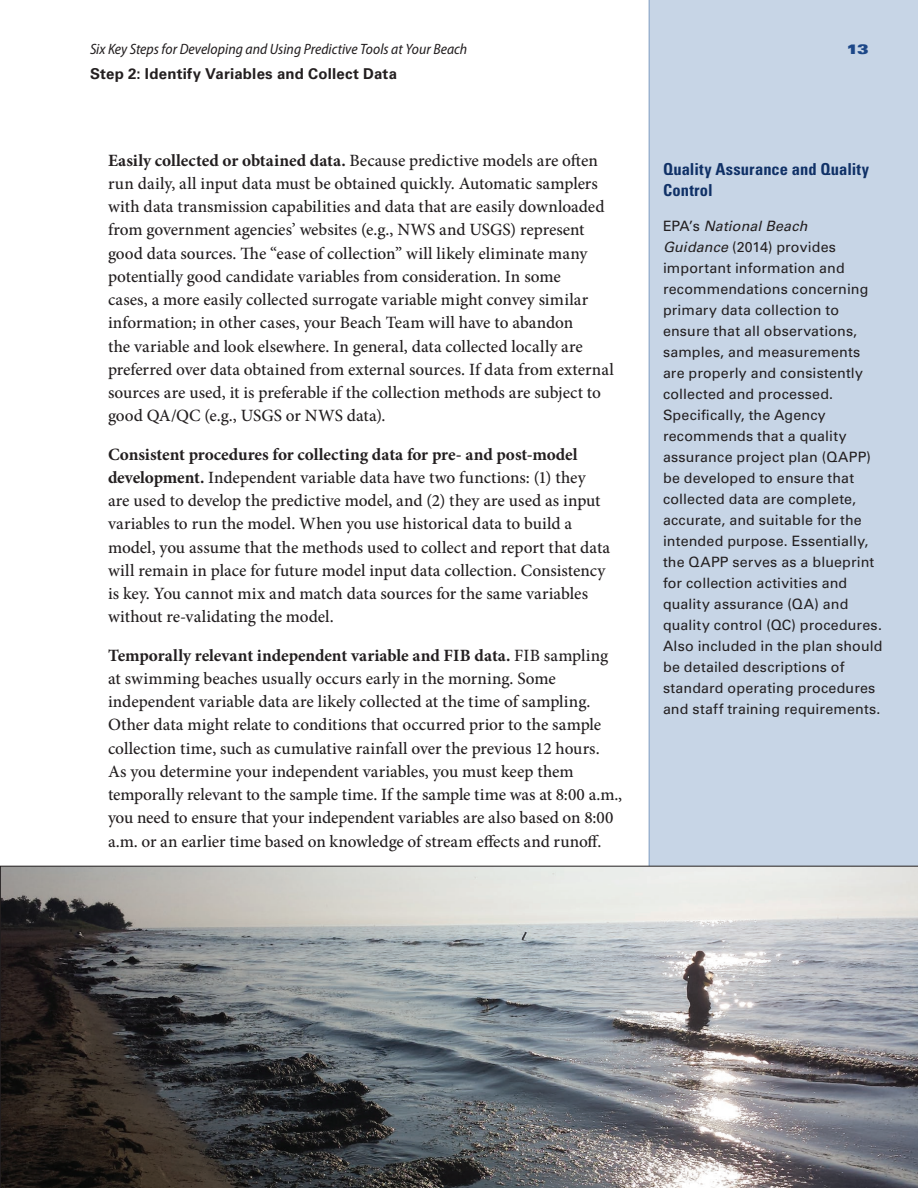
<style>
.page{position:relative;width:918px;height:1188px;background:#fff}
.page>*{position:absolute;margin:0;border:0;box-sizing:border-box;transform-origin:0 0}
.t1{font:500 17.25px/23.2px "Minion Pro";color:#231f20}
.t2{font:700 condensed 16.5px/21px "Univers LT Std";letter-spacing:.005em;color:#103167}
.t3{font:italic semi-condensed 15px "Myriad Pro";color:#231f20}
.t4{font:700 15px "Univers LT Std";letter-spacing:.015em;color:#231f20}
.t5{font:14.25px/21px "Univers LT Std";letter-spacing:.01em;color:#231f20}
.t6{font:13.5px "Univers LT Std X Black Ex";color:#1c4788}
.s1{font-weight:700}
.s2{font-style:italic}
</style>
<div class="page">
<div style="left:648px;top:0;width:270px;height:866px;background:#c7d5e6"></div>
<svg style="left:0;top:866px;width:918px;height:322px;background:#818283"></svg>
<p class="t3" style="left:90px;top:41px;width:379px">Six Key Steps for Developing and Using Predictive Tools at Your Beach</p>
<p class="t6" style="left:846px;top:41px;width:24px">13</p>
<p class="t4" style="left:90px;top:65px;width:309px">Step 2: Identify Variables and Collect Data</p>
<p class="t1" style="left:108px;top:148px;width:507px"><span class="s1">Easily collected or obtained data .</span> Because predictive models are often run daily, all input data must be obtained quickly. Automatic samplers with data transmission capabilities and data that are easily downloaded from government agencies’ websites (e.g., NWS and USGS) represent good data sources. The “ease of collection” will likely eliminate many potentially good candidate variables from consideration. In some<br>cases, a more easily collected surrogate variable might convey similar information; in other cases, your Beach Team will have to abandon<br>the variable and look elsewhere. In general, data collected locally are preferred over data obtained from external sources. If data from external sources are used, it is preferable if the collection methods are subject to good QA/QC (e.g., USGS or NWS data).</p>
<p class="t1" style="left:108px;top:442px;width:504px"><span class="s1">Consistent procedures for collecting data for pre- and post-model development .</span> Independent variable data have two functions: (1) they are used to develop the predictive model, and (2) they are used as input variables to run the model. When you use historical data to build a model, you assume that the methods used to collect and report that data will remain in place for future model input data collection. Consistency is key. You cannot mix and match data sources for the same variables without re-validating the model.</p>
<p class="t1" style="left:108px;top:643px;width:516px"><span class="s1">Temporally relevant independent variable and FIB data .</span> FIB sampling at swimming beaches usually occurs early in the morning. Some independent variable data are likely collected at the time of sampling.<br>Other data might relate to conditions that occurred prior to the sample collection time, such as cumulative rainfall over the previous 12 hours.<br>As you determine your independent variables, you must keep them temporally relevant to the sample time. If the sample time was at 8:00 a.m., you need to ensure that your independent variables are also based on 8:00 a.m. or an earlier time based on knowledge of stream effects and runoff.</p>
<p class="t2" style="left:663px;top:159px;width:208px">Quality Assurance and Quality<br>Control</p>
<p class="t5" style="left:663px;top:215px;width:221px">EPA’s <span class="s2">National Beach<br>Guidance</span> (2014) provides important information and recommendations concerning primary data collection to ensure that all observations, samples, and measurements are properly and consistently collected and processed.<br>Specifically, the Agency recommends that a quality assurance project plan (QAPP) be developed to ensure that collected data are complete, accurate, and suitable for the intended purpose. Essentially, the QAPP serves as a blueprint for collection activities and quality assurance (QA) and quality control (QC) procedures.<br>Also included in the plan should be detailed descriptions of standard operating procedures and staff training requirements.</p>
</div>
